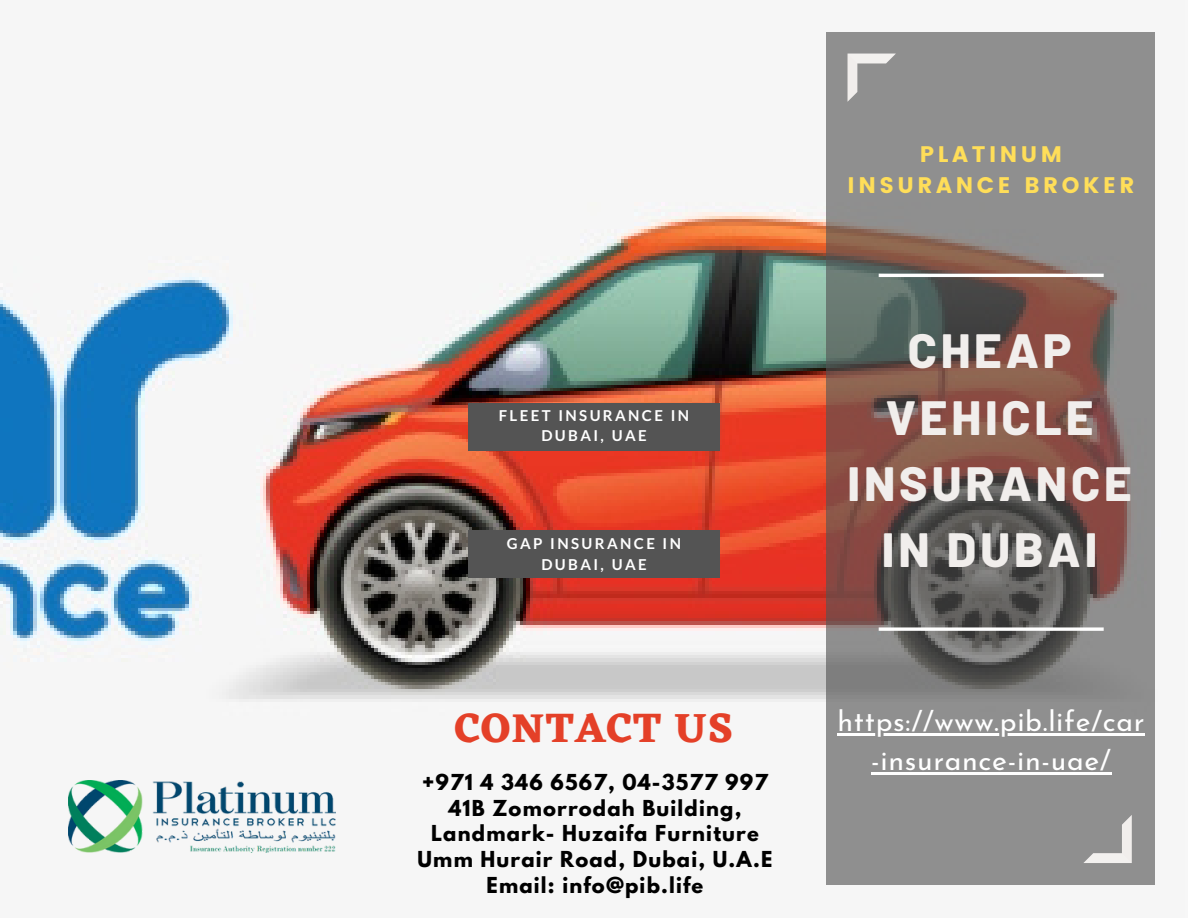
<style>
.page{position:relative;width:1188px;height:918px;background:#fff}
.page>*{position:absolute;margin:0;border:0;box-sizing:border-box;transform-origin:0 0}
.t1{font:800 48px/66.3px "Barlow";letter-spacing:.08em;color:#f1eeec;text-align:center}
.t2{font:700 42px "Eczar";letter-spacing:.03em;color:#e44028}
.t3{font:28.5px/39.3px "Josefin Sans";letter-spacing:.025em;color:#fff;text-align:center}
.t4{font:22.5px/30.3px "Poppins";letter-spacing:.16em;color:#ffde59;text-align:center}
.t5{font:700 19.5px "League Spartan";letter-spacing:.06em;color:#000}
.t6{font:700 15px/20.2px "Lato";letter-spacing:.16em;color:#fff;text-align:center}
</style>
<div class="page">
<img style="left:0;top:32px;width:827px;height:853px">
<svg style="left:827px;top:32px;width:328px;height:853px;background:#817673"></svg>
<svg style="left:848px;top:53px;width:48px;height:49px;background:#aeadac"></svg>
<svg style="left:1083px;top:815px;width:49px;height:48px;background:#aeaead"></svg>
<div style="left:468px;top:403px;width:252px;height:48px;background:#545454"></div>
<div style="left:468px;top:530px;width:252px;height:48px;background:#545454"></div>
<svg style="left:879px;top:627px;width:225px;height:4px"></svg>
<hr style="left:879px;top:274px;width:225px;height:3px;background:#fff">
<img style="left:69px;top:780px;width:266px;height:72px">
<hr style="left:837px;top:733px;width:308px;height:3px;background:#fff">
<hr style="left:871px;top:773px;width:241px;height:2px;background:#fff">
<p class="t6" style="left:499px;top:405px;width:192px">FLEET INSURANCE IN<br>DUBAI, UAE</p>
<p class="t6" style="left:507px;top:533px;width:176px">GAP INSURANCE IN<br>DUBAI, UAE</p>
<p class="t2" style="left:455px;top:703px;width:280px">CONTACT US</p>
<p class="t5" style="left:422px;top:772px;width:347px">+971 4 346 6567, 04-3577 997</p>
<p class="t5" style="left:448px;top:798px;width:295px">41B Zomorrodah Building,</p>
<p class="t5" style="left:431px;top:824px;width:329px">Landmark- Huzaifa Furniture</p>
<p class="t5" style="left:418px;top:850px;width:356px">Umm Hurair Road, Dubai, U.A.E</p>
<p class="t5" style="left:487px;top:876px;width:218px">Email: info@pib.life</p>
<p class="t4" style="left:848px;top:139px;width:288px">PLATINUM<br>INSURANCE BROKER</p>
<p class="t1" style="left:848px;top:316px;width:286px">CHEAP<br>VEHICLE<br>INSURANCE<br>IN DUBAI</p>
<p class="t3" style="left:837px;top:704px;width:309px">https://www.pib.life/car -insurance-in-uae/</p>
</div>
